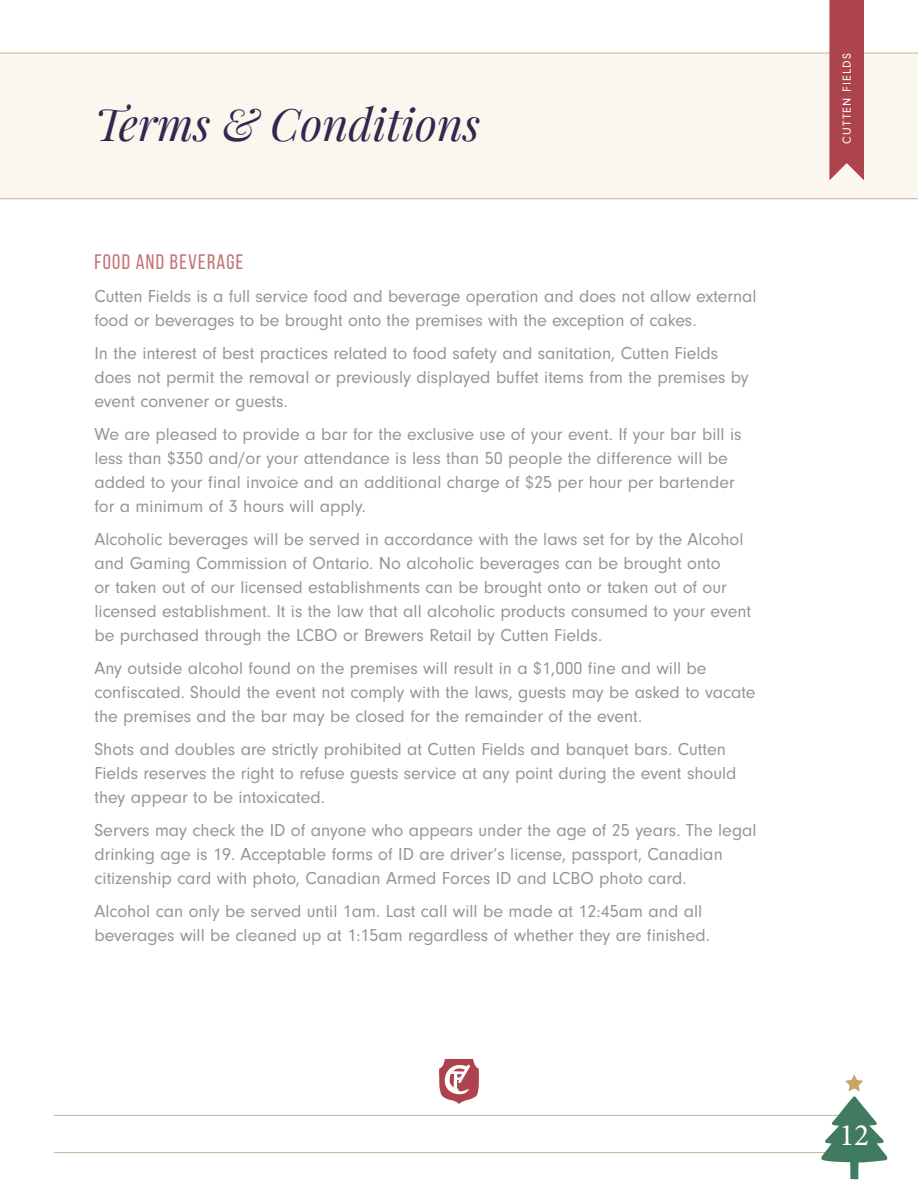
<style>
.page{position:relative;width:918px;height:1188px;background:#fff}
.page>*{position:absolute;margin:0;border:0;box-sizing:border-box;transform-origin:0 0}
.t1{font:italic 45px "Playfair Display";color:#2e294e}
.t2{font:31.2px "Minion Pro";color:#fff}
.t3{font:21px "Bebas Neue";letter-spacing:.06em;color:#c47474}
.t4{font:18px/24px "Neuzeit Gro";color:#939598}
.t5{font:12px "Neuzeit Gro";letter-spacing:.1em;color:#fff}
</style>
<div class="page">
<div style="left:0;top:53px;width:918px;height:146px;background:#fbf6ee"></div>
<hr style="left:54px;top:1152px;width:810px;height:1px;background:#c4b594">
<hr style="left:54px;top:1115px;width:810px;height:1px;background:#c4b594">
<svg style="left:821px;top:1075px;width:67px;height:105px"></svg>
<svg style="left:439px;top:1059px;width:40px;height:45px"></svg>
<svg style="left:829px;top:0;width:35px;height:180px;background:#b14e56"></svg>
<h1 class="t1" style="left:94px;top:89px;width:387px">Terms &amp; Conditions</h1>
<p class="t3" style="left:94px;top:250px;width:151px">FOOD AND BEVERAGE</p>
<p class="t4" style="left:94px;top:284px;width:664px">Cutten Fields is a full service food and beverage operation and does not allow external food or beverages to be brought onto the premises with the exception of cakes.</p>
<p class="t4" style="left:94px;top:341px;width:656px">In the interest of best practices related to food safety and sanitation, Cutten Fields does not permit the removal or previously displayed buffet items from the premises by event convener or guests.</p>
<p class="t4" style="left:94px;top:422px;width:649px">We are pleased to provide a bar for the exclusive use of your event. If your bar bill is less than $350 and/or your attendance is less than 50 people the difference will be added to your final invoice and an additional charge of $25 per hour per bartender for a minimum of 3 hours will apply.</p>
<p class="t4" style="left:94px;top:527px;width:658px">Alcoholic beverages will be served in accordance with the laws set for by the Alcohol and Gaming Commission of Ontario. No alcoholic beverages can be brought onto<br>or taken out of our licensed establishments can be brought onto or taken out of our licensed establishment. It is the law that all alcoholic products consumed to your event be purchased through the LCBO or Brewers Retail by Cutten Fields.</p>
<p class="t4" style="left:94px;top:656px;width:663px">Any outside alcohol found on the premises will result in a $1,000 fine and will be confiscated. Should the event not comply with the laws, guests may be asked to vacate the premises and the bar may be closed for the remainder of the event.</p>
<p class="t4" style="left:94px;top:737px;width:644px">Shots and doubles are strictly prohibited at Cutten Fields and banquet bars. Cutten<br>Fields reserves the right to refuse guests service at any point during the event should they appear to be intoxicated.</p>
<p class="t4" style="left:94px;top:818px;width:664px">Servers may check the ID of anyone who appears under the age of 25 years. The legal drinking age is 19. Acceptable forms of ID are driver’s license, passport, Canadian citizenship card with photo, Canadian Armed Forces ID and LCBO photo card.</p>
<p class="t4" style="left:94px;top:899px;width:617px">Alcohol can only be served until 1am. Last call will be made at 12:45am and all beverages will be cleaned up at 1:15am regardless of whether they are finished.</p>
<p class="t5" style="left:840px;top:144px;width:92px;rotate:-90deg">CUTTEN FIELDS</p>
<h2 class="t2" style="left:839px;top:1114px;width:31px">12</h2>
</div>
